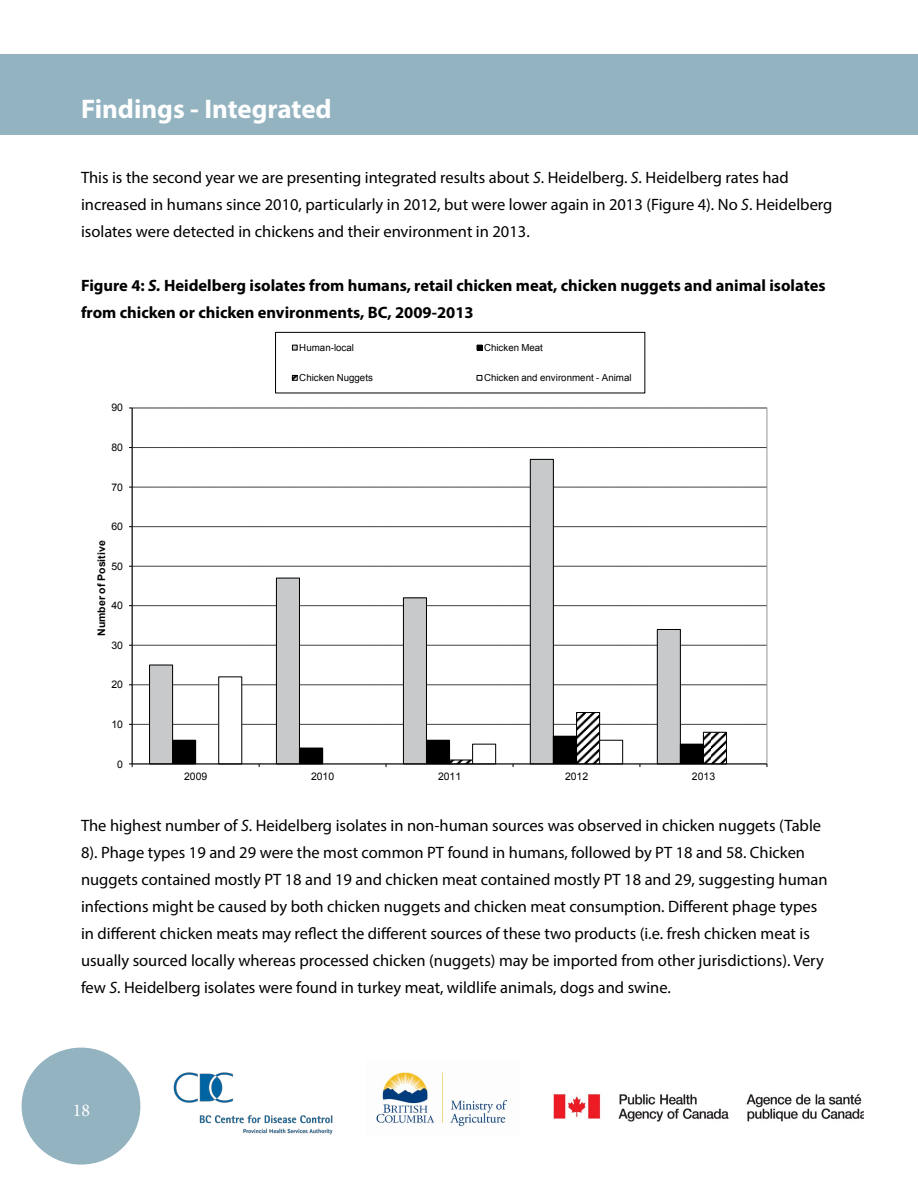
<style>
.page{position:relative;width:918px;height:1188px;background:#fff}
.page>*{position:absolute;margin:0;border:0;box-sizing:border-box;transform-origin:0 0}
.t1{font:700 27px "Myriad Pro";color:#fff}
.t2{font:18px "Minion Pro";color:#fff}
.t3{font:16.5px/27px "Myriad Pro";color:#000}
.t4{font:700 16.5px/27px "Myriad Pro";color:#000}
.t5{font:10.5px "Arial";color:#000}
.t6{font:700 10.5px "Arial";color:#000}
.t7{font:9.75px "Arial";color:#000}
.s1{font-style:italic}
</style>
<div class="page">
<div style="left:22px;top:1048px;width:118px;height:117px;background:#93b3c1;border-radius:50%"></div>
<div style="left:0;top:54px;width:918px;height:81px;background:#93b3c1"></div>
<img style="left:553px;top:1094px;width:311px;height:28px">
<img style="left:376px;top:1072px;width:132px;height:55px">
<img style="left:173px;top:1072px;width:160px;height:63px">
<div style="left:150px;top:665px;width:23px;height:99px;background:#c7c9cb"></div>
<div style="left:149px;top:665px;width:24px;height:99px;border:1px solid #000"></div>
<div style="left:276px;top:578px;width:23px;height:186px;background:#c7c9cb"></div>
<div style="left:276px;top:578px;width:24px;height:186px;border:1px solid #000"></div>
<div style="left:403px;top:598px;width:23px;height:166px;background:#c7c9cb"></div>
<div style="left:403px;top:597px;width:24px;height:167px;border:1px solid #000"></div>
<div style="left:530px;top:459px;width:23px;height:305px;background:#c7c9cb"></div>
<div style="left:530px;top:459px;width:24px;height:305px;border:1px solid #000"></div>
<div style="left:657px;top:629px;width:23px;height:135px;background:#c7c9cb"></div>
<div style="left:657px;top:629px;width:24px;height:135px;border:1px solid #000"></div>
<div style="left:218px;top:676px;width:24px;height:88px;border:1px solid #000"></div>
<hr style="left:132px;top:408px;width:1px;height:356px;background:#000">
<svg style="left:129px;top:685px;width:638px;height:1px"></svg>
<svg style="left:129px;top:645px;width:638px;height:1px"></svg>
<svg style="left:129px;top:605px;width:638px;height:1px"></svg>
<svg style="left:129px;top:566px;width:638px;height:1px"></svg>
<svg style="left:129px;top:526px;width:638px;height:1px"></svg>
<svg style="left:129px;top:487px;width:638px;height:1px"></svg>
<svg style="left:129px;top:447px;width:638px;height:1px"></svg>
<svg style="left:129px;top:408px;width:638px;height:1px"></svg>
<svg style="left:129px;top:711px;width:639px;height:56px"></svg>
<div style="left:275px;top:332px;width:370px;height:61px;border:1px solid #000"></div>
<svg style="left:292px;top:345px;width:6px;height:6px"></svg>
<svg style="left:477px;top:345px;width:5px;height:6px"></svg>
<svg style="left:292px;top:375px;width:6px;height:6px"></svg>
<svg style="left:477px;top:375px;width:5px;height:6px"></svg>
<h1 class="t1" style="left:81px;top:91px;width:252px">Findings - Integrated</h1>
<p class="t3" style="left:81px;top:164px;width:753px">This is the second year we are presenting integrated results about <span class="s1">S</span>. Heidelberg. <span class="s1">S</span>. Heidelberg rates had increased in humans since 2010, particularly in 2012, but were lower again in 2013 (Figure 4). No <span class="s1">S</span>. Heidelberg isolates were detected in chickens and their environment in 2013.</p>
<p class="t4" style="left:81px;top:272px;width:746px">Figure 4: <span class="s1">S.</span> Heidelberg isolates from humans, retail chicken meat, chicken nuggets and animal isolates from chicken or chicken environments, BC, 2009-2013</p>
<p class="t5" style="left:111px;top:401px;width:13px">90</p>
<p class="t5" style="left:111px;top:440px;width:13px">80</p>
<p class="t5" style="left:111px;top:480px;width:13px">70</p>
<p class="t5" style="left:111px;top:520px;width:13px">60</p>
<p class="t6" style="left:94px;top:636px;width:97px;rotate:-90deg">Number of Positive</p>
<p class="t5" style="left:111px;top:559px;width:13px">50</p>
<p class="t5" style="left:111px;top:599px;width:13px">40</p>
<p class="t5" style="left:111px;top:638px;width:13px">30</p>
<p class="t5" style="left:111px;top:678px;width:13px">20</p>
<p class="t5" style="left:111px;top:717px;width:13px">10</p>
<p class="t5" style="left:117px;top:757px;width:7px">0</p>
<p class="t7" style="left:299px;top:341px;width:56px">Human-local</p>
<p class="t7" style="left:484px;top:341px;width:60px">Chicken Meat</p>
<p class="t7" style="left:299px;top:371px;width:75px">Chicken Nuggets</p>
<p class="t7" style="left:484px;top:371px;width:149px">Chicken and environment - Animal</p>
<p class="t5" style="left:184px;top:770px;width:25px">2009</p>
<p class="t5" style="left:311px;top:770px;width:25px">2010</p>
<p class="t5" style="left:438px;top:770px;width:25px">2011</p>
<p class="t5" style="left:565px;top:770px;width:25px">2012</p>
<p class="t5" style="left:692px;top:770px;width:25px">2013</p>
<p class="t3" style="left:81px;top:812px;width:748px">The highest number of <span class="s1">S</span>. Heidelberg isolates in non-human sources was observed in chicken nuggets (Table 8). Phage types 19 and 29 were the most common PT found in humans, followed by PT 18 and 58. Chicken nuggets contained mostly PT 18 and 19 and chicken meat contained mostly PT 18 and 29, suggesting human infections might be caused by both chicken nuggets and chicken meat consumption. Different phage types in different chicken meats may reflect the different sources of these two products (i.e. fresh chicken meat is usually sourced locally whereas processed chicken (nuggets) may be imported from other jurisdictions). Very few <span class="s1">S</span>. Heidelberg isolates were found in turkey meat, wildlife animals, dogs and swine.</p>
<p class="t2" style="left:73px;top:1098px;width:19px">18</p>
</div>
